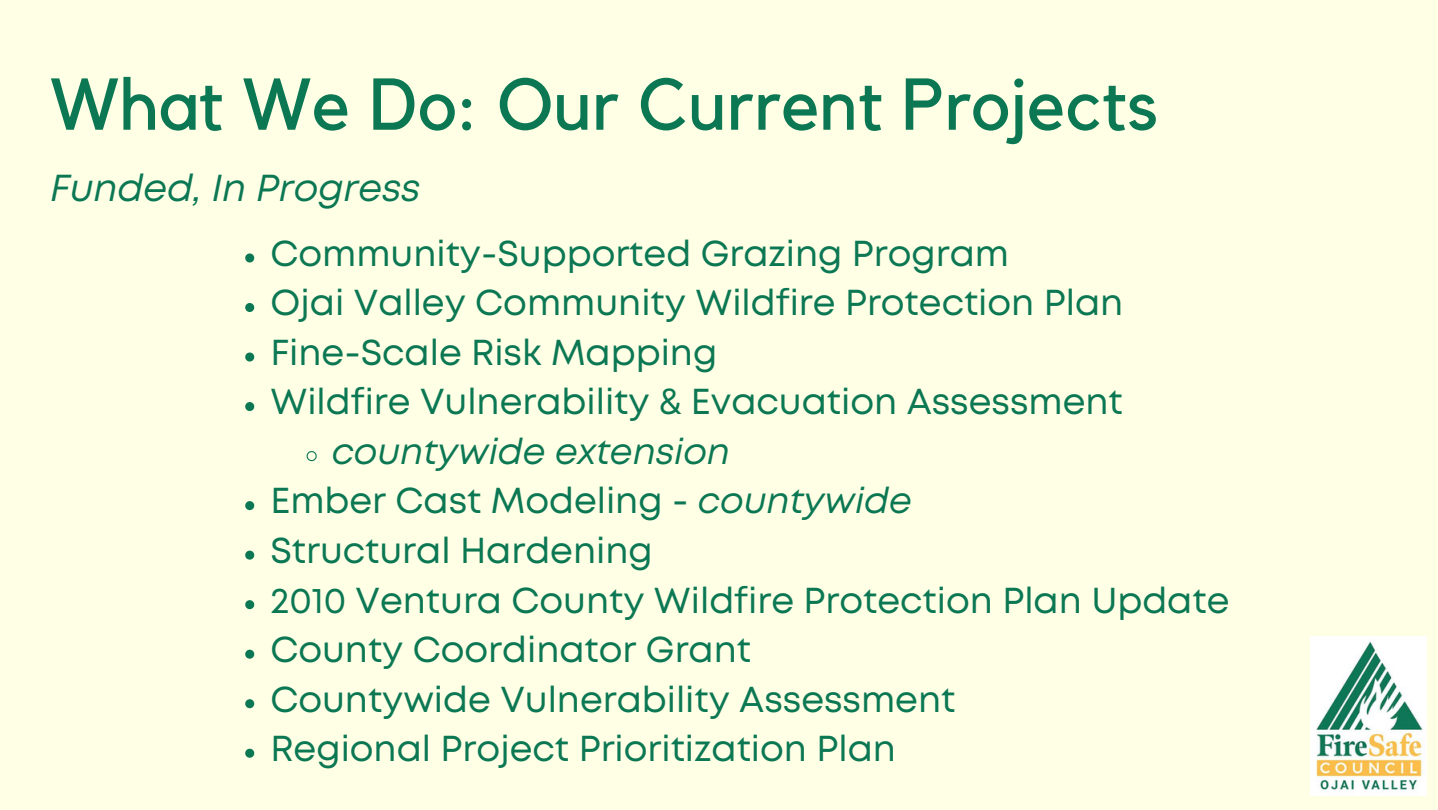
<style>
.page{position:relative;width:1438px;height:810px;background:#ffffe6}
.page>*{position:absolute;margin:0;border:0;box-sizing:border-box;transform-origin:0 0}
.t1{font:72.45px "Kollektif";color:#0b7753}
.t2{font:italic 37.5px "Mont";color:#0b7753}
.t3{font:36px "Mont";color:#0b7753}
.t4{font:italic 36px "Mont";color:#0b7753}
.s1{font-style:italic}
</style>
<div class="page">
<svg style="left:245px;top:253px;width:9px;height:9px"></svg>
<svg style="left:245px;top:303px;width:9px;height:9px"></svg>
<svg style="left:245px;top:353px;width:9px;height:9px"></svg>
<svg style="left:245px;top:402px;width:9px;height:9px"></svg>
<svg style="left:306px;top:451px;width:11px;height:11px"></svg>
<svg style="left:245px;top:501px;width:9px;height:9px"></svg>
<svg style="left:245px;top:551px;width:9px;height:9px"></svg>
<svg style="left:245px;top:600px;width:9px;height:9px"></svg>
<svg style="left:245px;top:650px;width:9px;height:9px"></svg>
<svg style="left:245px;top:699px;width:9px;height:9px"></svg>
<svg style="left:245px;top:749px;width:9px;height:9px"></svg>
<img style="left:1311px;top:637px;width:115px;height:159px">
<p class="t1" style="left:50px;top:71px;width:1109px">What We Do: Our Current Projects</p>
<p class="t2" style="left:50px;top:173px;width:372px">Funded, In Progress</p>
<p class="t3" style="left:270px;top:240px;width:740px">Community-Supported Grazing Program</p>
<p class="t3" style="left:270px;top:289px;width:854px">Ojai Valley Community Wildfire Protection Plan</p>
<p class="t3" style="left:270px;top:339px;width:448px">Fine-Scale Risk Mapping</p>
<p class="t3" style="left:270px;top:388px;width:854px">Wildfire Vulnerability &amp; Evacuation Assessment</p>
<p class="t4" style="left:332px;top:438px;width:400px">countywide extension</p>
<p class="t3" style="left:270px;top:487px;width:643px">Ember Cast Modeling - <span class="s1">countywide</span></p>
<p class="t3" style="left:270px;top:537px;width:384px">Structural Hardening</p>
<p class="t3" style="left:270px;top:586px;width:960px">2010 Ventura County Wildfire Protection Plan Update</p>
<p class="t3" style="left:270px;top:636px;width:482px">County Coordinator Grant</p>
<p class="t3" style="left:270px;top:685px;width:686px">Countywide Vulnerability Assessment</p>
<p class="t3" style="left:270px;top:735px;width:627px">Regional Project Prioritization Plan</p>
</div>
